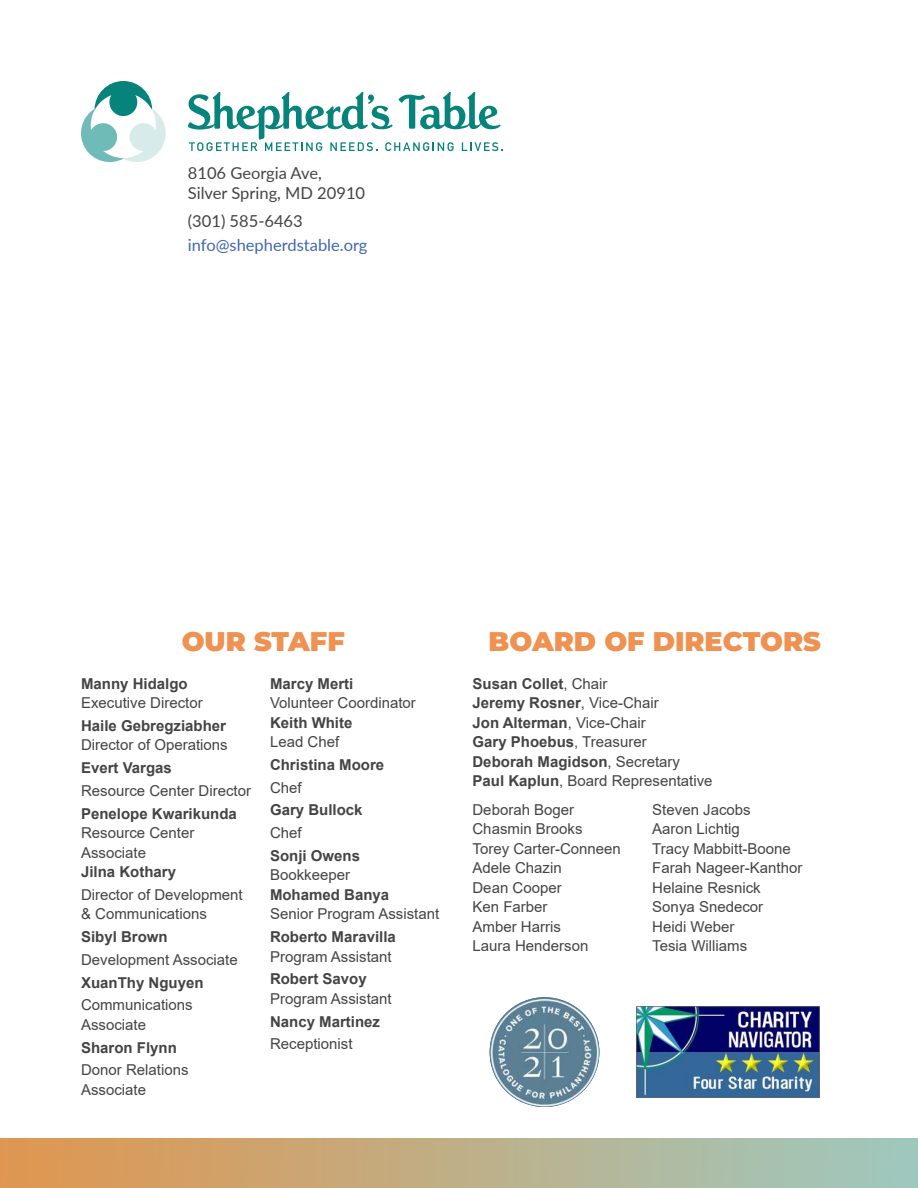
<style>
.page{position:relative;width:918px;height:1188px;background:#fff}
.page>*{position:absolute;margin:0;border:0;box-sizing:border-box;transform-origin:0 0}
.t1{font:900 27px "Montserrat";color:#ef9150}
.t2{font:16.5px/19.8px "Lato";color:#444}
.t3{font:16.5px "Lato";color:#4067b1}
.t4{font:15px/19.5px "Arial";color:#444}
.t5{font:700 15px/19.5px "Arial";color:#444}
.s1{font-weight:400}
</style>
<div class="page">
<svg style="left:81px;top:81px;width:85px;height:82px"></svg>
<svg style="left:188px;top:92px;width:315px;height:59px"></svg>
<img style="left:490px;top:997px;width:109px;height:110px;border-radius:55px">
<img style="left:637px;top:1006px;width:183px;height:92px">
<img style="left:0;top:1138px;width:918px;height:50px">
<p class="t2" style="left:188px;top:163px;width:179px">8106 Georgia Ave,<br>Silver Spring, MD 20910</p>
<p class="t2" style="left:188px;top:210px;width:116px">(301) 585-6463</p>
<p class="t3" style="left:188px;top:233px;width:181px">info@shepherdstable.org</p>
<h1 class="t1" style="left:182px;top:626px;width:164px">OUR STAFF</h1>
<p class="t5" style="left:81px;top:675px;width:108px">Manny Hidalgo</p>
<p class="t4" style="left:81px;top:695px;width:123px">Executive Director</p>
<p class="t5" style="left:81px;top:717px;width:147px">Haile Gebregziabher</p>
<p class="t4" style="left:81px;top:737px;width:148px">Director of Operations</p>
<p class="t5" style="left:81px;top:760px;width:92px">Evert Vargas</p>
<p class="t4" style="left:81px;top:782px;width:172px">Resource Center Director</p>
<p class="t5" style="left:81px;top:805px;width:157px">Penelope Kwarikunda</p>
<p class="t4" style="left:81px;top:825px;width:115px">Resource Center<br>Associate</p>
<p class="t5" style="left:81px;top:864px;width:97px">Jilna Kothary</p>
<p class="t4" style="left:81px;top:886px;width:163px">Director of Development &amp; Communications</p>
<p class="t5" style="left:81px;top:929px;width:88px">Sibyl Brown</p>
<p class="t4" style="left:81px;top:951px;width:158px">Development Associate</p>
<p class="t5" style="left:81px;top:974px;width:124px">XuanThy Nguyen</p>
<p class="t4" style="left:81px;top:997px;width:113px">Communications<br>Associate</p>
<p class="t5" style="left:81px;top:1039px;width:97px">Sharon Flynn</p>
<p class="t4" style="left:81px;top:1062px;width:109px">Donor Relations<br>Associate</p>
<p class="t5" style="left:270px;top:675px;width:85px">Marcy Merti</p>
<p class="t4" style="left:270px;top:695px;width:147px">Volunteer Coordinator</p>
<p class="t5" style="left:270px;top:714px;width:84px">Keith White</p>
<p class="t4" style="left:270px;top:734px;width:71px">Lead Chef</p>
<p class="t5" style="left:270px;top:756px;width:116px">Christina Moore</p>
<p class="t4" style="left:270px;top:779px;width:33px">Chef</p>
<p class="t5" style="left:270px;top:802px;width:94px">Gary Bullock</p>
<p class="t4" style="left:270px;top:825px;width:33px">Chef</p>
<p class="t5" style="left:270px;top:847px;width:92px">Sonji Owens</p>
<p class="t4" style="left:270px;top:867px;width:82px">Bookkeeper</p>
<p class="t5" style="left:270px;top:886px;width:121px">Mohamed Banya</p>
<p class="t4" style="left:270px;top:906px;width:171px">Senior Program Assistant</p>
<p class="t5" style="left:270px;top:929px;width:127px">Roberto Maravilla</p>
<p class="t4" style="left:270px;top:948px;width:123px">Program Assistant</p>
<p class="t5" style="left:270px;top:971px;width:98px">Robert Savoy</p>
<p class="t4" style="left:270px;top:990px;width:123px">Program Assistant</p>
<p class="t5" style="left:270px;top:1013px;width:112px">Nancy Martinez</p>
<p class="t4" style="left:270px;top:1036px;width:84px">Receptionist</p>
<h1 class="t1" style="left:489px;top:626px;width:334px">BOARD OF DIRECTORS</h1>
<p class="t5" style="left:472px;top:675px;width:242px">Susan Collet<span class="s1">, Chair<br></span>Jeremy Rosner<span class="s1">, Vice-Chair<br></span>Jon Alterman<span class="s1">, Vice-Chair<br></span>Gary Phoebus<span class="s1">, Treasurer<br></span>Deborah Magidson<span class="s1">, Secretary<br></span>Paul Kaplun<span class="s1">, Board Representative</span></p>
<p class="t4" style="left:472px;top:801px;width:150px">Deborah Boger<br>Chasmin Brooks<br>Torey Carter-Conneen<br>Adele Chazin<br>Dean Cooper<br>Ken Farber<br>Amber Harris<br>Laura Henderson</p>
<p class="t4" style="left:652px;top:801px;width:152px">Steven Jacobs<br>Aaron Lichtig<br>Tracy Mabbitt-Boone<br>Farah Nageer-Kanthor<br>Helaine Resnick<br>Sonya Snedecor<br>Heidi Weber<br>Tesia Williams</p>
</div>
